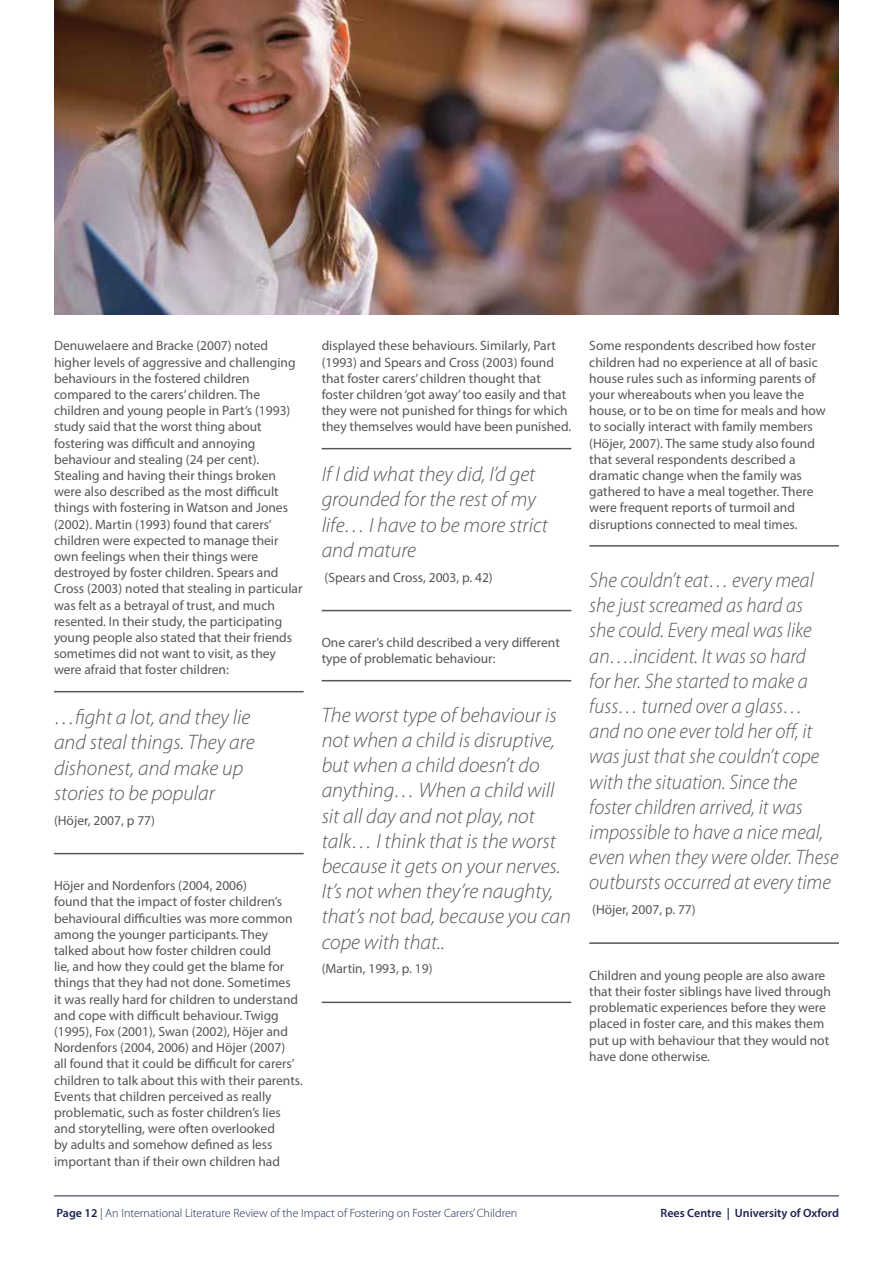
<style>
.page{position:relative;width:893px;height:1263px;background:#fff}
.page>*{position:absolute;margin:0;border:0;box-sizing:border-box;transform-origin:0 0}
.t1{font:italic 300 21px/25.2px "Myriad Pro";color:#56565a}
.t2{font:italic 300 21px/25.2px "Myriad Pro";color:#56565a;scale:.95 1}
.t3{font:13.5px/16.2px "Myriad Pro";color:#56565a}
.t4{font:300 12px "Myriad Pro";color:#1a234e}
.t5{font:600 12px "Myriad Pro";color:#1a234e}
.s1{font-weight:600}
</style>
<div class="page">
<hr style="left:54px;top:691px;width:250px;height:1px;background:#56565a">
<hr style="left:54px;top:853px;width:250px;height:1px;background:#56565a">
<hr style="left:322px;top:448px;width:249px;height:1px;background:#56565a">
<hr style="left:322px;top:610px;width:249px;height:1px;background:#56565a">
<hr style="left:322px;top:680px;width:249px;height:1px;background:#56565a">
<hr style="left:322px;top:1001px;width:249px;height:2px;background:#56565a">
<hr style="left:589px;top:545px;width:250px;height:2px;background:#56565a">
<hr style="left:589px;top:942px;width:250px;height:2px;background:#56565a">
<img style="left:54px;top:0;width:785px;height:315px">
<hr style="left:54px;top:1195px;width:785px;height:1px;background:#1a234e">
<p class="t3" style="left:54px;top:337px;width:250px">Denuwelaere and Bracke (2007) noted higher levels of aggressive and challenging behaviours in the fostered children compared to the carers’ children. The children and young people in Part’s (1993) study said that the worst thing about fostering was difficult and annoying behaviour and stealing (24 per cent).<br>Stealing and having their things broken were also described as the most difficult things with fostering in Watson and Jones (2002). Martin (1993) found that carers’ children were expected to manage their own feelings when their things were destroyed by foster children. Spears and Cross (2003) noted that stealing in particular was felt as a betrayal of trust, and much resented. In their study, the participating young people also stated that their friends sometimes did not want to visit, as they were afraid that foster children:</p>
<h1 class="t1" style="left:54px;top:704px;width:202px">…fight a lot, and they lie and steal things. They are dishonest, and make up stories to be popular</h1>
<p class="t3" style="left:54px;top:812px;width:103px">(Höjer, 2007, p 77)</p>
<p class="t3" style="left:54px;top:877px;width:250px">Höjer and Nordenfors (2004, 2006)<br>found that the impact of foster children’s behavioural difficulties was more common among the younger participants. They talked about how foster children could<br>lie, and how they could get the blame for things that they had not done. Sometimes<br>it was really hard for children to understand and cope with difficult behaviour. Twigg (1995), Fox (2001), Swan (2002), Höjer and Nordenfors (2004, 2006) and Höjer (2007)<br>all found that it could be difficult for carers’ children to talk about this with their parents.<br>Events that children perceived as really problematic, such as foster children’s lies and storytelling, were often overlooked<br>by adults and somehow defined as less important than if their own children had</p>
<p class="t3" style="left:322px;top:337px;width:251px">displayed these behaviours. Similarly, Part (1993) and Spears and Cross (2003) found that foster carers’ children thought that foster children ‘got away’ too easily and that they were not punished for things for which they themselves would have been punished.</p>
<h1 class="t1" style="left:322px;top:461px;width:228px">If I did what they did, I’d get grounded for the rest of my life… I have to be more strict and mature</h1>
<p class="t3" style="left:324px;top:569px;width:170px">(Spears and Cross, 2003, p. 42)</p>
<p class="t3" style="left:322px;top:634px;width:240px">One carer’s child described a very different type of problematic behaviour:</p>
<p class="t1" style="left:322px;top:702px;width:251px">The worst type of behaviour is not when a child is disruptive, but when a child doesn’t do anything… When a child will sit all day and not play, not talk… I think that is the worst because it gets on your nerves.<br>It’s not when they’re naughty, that’s not bad, because you can cope with that..</p>
<p class="t3" style="left:322px;top:960px;width:112px">(Martin, 1993, p. 19)</p>
<p class="t3" style="left:589px;top:337px;width:238px">Some respondents described how foster children had no experience at all of basic house rules such as informing parents of your whereabouts when you leave the house, or to be on time for meals and how to socially interact with family members (Höjer, 2007). The same study also found that several respondents described a dramatic change when the family was gathered to have a meal together. There were frequent reports of turmoil and disruptions connected to meal times.</p>
<p class="t2" style="left:589px;top:567px;width:264px">She couldn’t eat… every meal she just screamed as hard as<br>she could. Every meal was like an….incident. It was so hard<br>for her. She started to make a fuss… turned over a glass…<br>and no one ever told her off, it was just that she couldn’t cope with the situation. Since the foster children arrived, it was impossible to have a nice meal, even when they were older. These outbursts occurred at every time</p>
<p class="t3" style="left:592px;top:901px;width:105px">(Höjer, 2007, p. 77)</p>
<p class="t3" style="left:589px;top:967px;width:243px">Children and young people are also aware that their foster siblings have lived through problematic experiences before they were placed in foster care, and this makes them put up with behaviour that they would not have done otherwise.</p>
<p class="t4" style="left:56px;top:1205px;width:462px"><span class="s1">Page 12</span> | An International Literature Review of the Impact of Fostering on Foster Carers’ Children</p>
<p class="t5" style="left:661px;top:1205px;width:180px">Rees Centre | University of Oxford</p>
</div>
